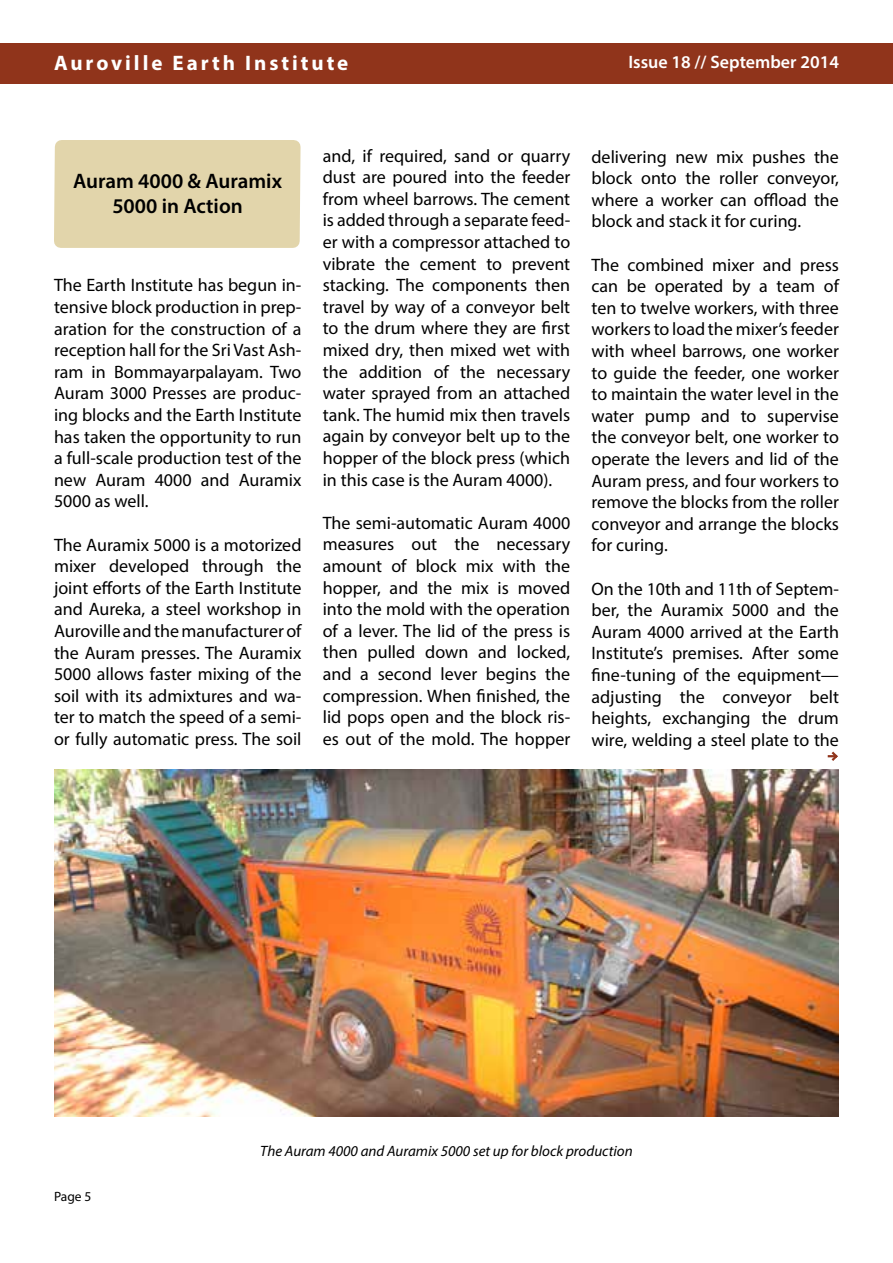
<style>
.page{position:relative;width:893px;height:1263px;background:#fff}
.page>*{position:absolute;margin:0;border:0;box-sizing:border-box;transform-origin:0 0}
.t1{font:600 21px/25.2px "Myriad Pro";color:#000;text-align:center}
.t2{font:700 21px "Myriad Pro";letter-spacing:.14em;color:#fff}
.t3{font:18px/21.6px "Myriad Pro";color:#000;text-align:justify}
.t4{font:600 18px "Myriad Pro";color:#fff}
.t5{font:italic 15px "Myriad Pro";color:#000}
.t6{font:13.5px "Myriad Pro";color:#000}
</style>
<div class="page">
<div style="left:0;top:43px;width:893px;height:41px;background:#90341b"></div>
<div style="left:54px;top:140px;width:247px;height:108px;background:#e2d5ab"></div>
<img style="left:54px;top:770px;width:785px;height:346px">
<svg style="left:828px;top:751px;width:10px;height:10px"></svg>
<p class="t2" style="left:54px;top:49px;width:296px">Auroville Earth Institute</p>
<p class="t4" style="left:628px;top:50px;width:212px">Issue 18 // September 2014</p>
<p class="t1" style="left:73px;top:168px;width:210px">Auram 4000 &amp; Auramix<br>5000 in Action</p>
<p class="t3" style="left:54px;top:274px;width:249px">The Earth Institute has begun in&shy;tensive block production in prep&shy;aration for the construction of a reception hall for the Sri Vast Ash&shy;ram in Bommayarpalayam. Two Auram 3000 Presses are produc&shy;ing blocks and the Earth Institute has taken the opportunity to run a full-scale production test of the new Auram 4000 and Auramix 5000 as well.</p>
<p class="t3" style="left:54px;top:533px;width:249px">The Auramix 5000 is a motorized mixer developed through the joint efforts of the Earth Institute and Aureka, a steel workshop in Auroville and the manufacturer of the Auram presses. The Auramix 5000 allows faster mixing of the soil with its admixtures and wa&shy;ter to match the speed of a semi&shy;or fully automatic press. The soil</p>
<p class="t3" style="left:323px;top:144px;width:249px">and, if required, sand or quarry dust are poured into the feeder from wheel barrows. The cement is added through a separate feed&shy;er with a compressor attached to vibrate the cement to prevent stacking. The components then travel by way of a conveyor belt to the drum where they are first mixed dry, then mixed wet with the addition of the necessary water sprayed from an attached tank. The humid mix then travels again by conveyor belt up to the hopper of the block press (which in this case is the Auram 4000).</p>
<p class="t3" style="left:323px;top:512px;width:249px">The semi-automatic Auram 4000 measures out the necessary amount of block mix with the hopper, and the mix is moved into the mold with the operation of a lever. The lid of the press is then pulled down and locked, and a second lever begins the compression. When finished, the lid pops open and the block ris&shy;es out of the mold. The hopper</p>
<p class="t3" style="left:591px;top:145px;width:249px">delivering new mix pushes the block onto the roller conveyor, where a worker can offload the block and stack it for curing.</p>
<p class="t3" style="left:591px;top:253px;width:249px">The combined mixer and press can be operated by a team of ten to twelve workers, with three workers to load the mixer’s feeder with wheel barrows, one worker to guide the feeder, one worker to maintain the water level in the water pump and to supervise the conveyor belt, one worker to operate the levers and lid of the Auram press, and four workers to remove the blocks from the roller conveyor and arrange the blocks for curing.</p>
<p class="t3" style="left:591px;top:577px;width:249px">On the 10th and 11th of Septem&shy;ber, the Auramix 5000 and the Auram 4000 arrived at the Earth Institute’s premises. After some fine-tuning of the equipment— adjusting the conveyor belt heights, exchanging the drum wire, welding a steel plate to the</p>
<p class="t6" style="left:54px;top:1188px;width:39px">Page 5</p>
<p class="t5" style="left:260px;top:1141px;width:374px">The Auram 4000 and Auramix 5000 set up for block production</p>
</div>
